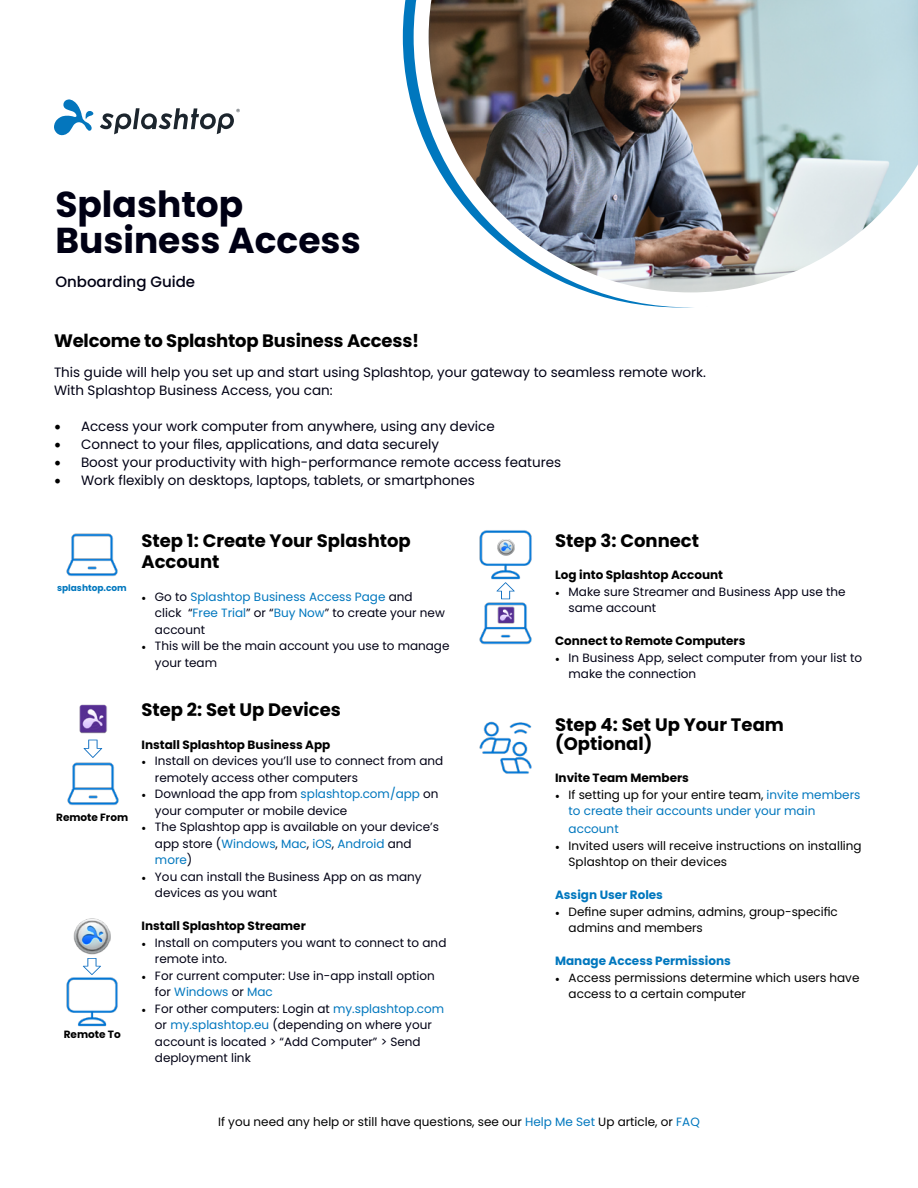
<style>
.page{position:relative;width:918px;height:1188px;background:#fff}
.page>*{position:absolute;margin:0;border:0;box-sizing:border-box;transform-origin:0 0}
.t1{font:700 36px/36px "Poppins";color:#000014}
.t2{font:700 18px/21px "Poppins";color:#000}
.t3{font:500 15px "Poppins";color:#000014}
.t4{font:13.5px/18px "Poppins";color:#000014}
.t5{font:12px/16.5px "Poppins";color:#000014}
.t6{font:12px/16.5px "Poppins";color:#000}
.t7{font:12px/16.5px "Poppins";color:#0077be}
.t8{font:700 12px "Poppins";color:#000}
.t9{font:700 12px "Poppins";color:#0077be}
.t10{font:700 10.5px "Poppins";color:#000}
.t11{font:700 9px "Poppins";color:#0077be}
.s1{font-family:"Minion Pro";font-size:18px;color:#000}
.s2{font-family:"Minion Pro";color:#000}
.s3{color:#000014}
.s4{color:#0077be}
.s5{color:#000}
.s6{font-family:"Minion Pro"}
</style>
<div class="page">
<img style="left:479px;top:599px;width:53px;height:46px">
<svg style="left:100px;top:108px;width:140px;height:26px"></svg>
<svg style="left:54px;top:99px;width:40px;height:36px"></svg>
<img style="left:497px;top:606px;width:17px;height:17px">
<img style="left:66px;top:533px;width:52px;height:44px">
<img style="left:479px;top:530px;width:53px;height:50px">
<img style="left:479px;top:721px;width:53px;height:53px">
<svg style="left:496px;top:582px;width:19px;height:17px"></svg>
<img style="left:66px;top:977px;width:52px;height:50px">
<svg style="left:83px;top:958px;width:18px;height:17px"></svg>
<img style="left:74px;top:918px;width:36px;height:37px">
<img style="left:67px;top:762px;width:52px;height:44px">
<svg style="left:84px;top:740px;width:18px;height:18px"></svg>
<img style="left:79px;top:704px;width:28px;height:30px">
<svg style="left:403px;top:0;width:11px;height:113px"></svg>
<img style="left:414px;top:0;width:504px;height:307px">
<h1 class="t1" style="left:55px;top:186px;width:307px">Splashtop<br>Business Access</h1>
<p class="t3" style="left:55px;top:273px;width:141px">Onboarding Guide</p>
<h2 class="t2" style="left:54px;top:330px;width:367px">Welcome to Splashtop Business Access!</h2>
<p class="t4" style="left:54px;top:363px;width:654px">This guide will help you set up and start using Splashtop, your gateway to seamless remote work.<br>With Splashtop Business Access, you can:</p>
<p class="t4" style="left:54px;top:417px;width:442px"><span class="s1">•</span> Access your work computer from anywhere, using any device</p>
<p class="t4" style="left:54px;top:435px;width:386px"><span class="s1">•</span> Connect to your files, applications, and data securely</p>
<p class="t4" style="left:54px;top:453px;width:509px"><span class="s1">•</span> Boost your productivity with high-performance remote access features</p>
<p class="t4" style="left:54px;top:471px;width:422px"><span class="s1">•</span> Work flexibly on desktops, laptops, tablets, or smartphones</p>
<p class="t11" style="left:57px;top:583px;width:71px">splashtop.com</p>
<p class="t10" style="left:56px;top:811px;width:74px">Remote From</p>
<p class="t10" style="left:64px;top:1028px;width:58px">Remote To</p>
<h2 class="t2" style="left:141px;top:530px;width:271px">Step 1: Create Your Splashtop<br>Account</h2>
<p class="t7" style="left:155px;top:588px;width:291px;text-indent:-14px"><span class="s2">•</span> <span class="s3">Go to</span> Splashtop Business Access Page <span class="s3">and<br>click “</span>Free Trial<span class="s3">” or “</span>Buy Now<span class="s3">” to create your new account</span></p>
<p class="t5" style="left:155px;top:638px;width:296px;text-indent:-14px"><span class="s2">•</span> This will be the main account you use to manage your team</p>
<h2 class="t2" style="left:141px;top:700px;width:201px">Step 2: Set Up Devices</h2>
<p class="t8" style="left:141px;top:737px;width:190px">Install Splashtop Business App</p>
<p class="t5" style="left:155px;top:753px;width:290px;text-indent:-14px"><span class="s2">•</span> Install on devices you’ll use to connect from and remotely access other computers</p>
<p class="t5" style="left:155px;top:786px;width:285px;text-indent:-14px"><span class="s2">•</span> Download the app from <span class="s4">splashtop.com/app</span> on your computer or mobile device</p>
<p class="t5" style="left:155px;top:819px;width:286px;text-indent:-14px"><span class="s2">•</span> The Splashtop app is available on your device’s app store (<span class="s4">Windows</span>, <span class="s4">Mac</span>, <span class="s4">iOS</span>, <span class="s4">Android</span> and <span class="s4">more</span>)</p>
<p class="t5" style="left:155px;top:868px;width:268px;text-indent:-14px"><span class="s2">•</span> You can install the Business App on as many devices as you want</p>
<p class="t8" style="left:141px;top:919px;width:166px">Install Splashtop Streamer</p>
<p class="t5" style="left:155px;top:934px;width:293px;text-indent:-14px"><span class="s2">•</span> Install on computers you want to connect to and remote into.</p>
<p class="t5" style="left:155px;top:967px;width:281px;text-indent:-14px"><span class="s2">•</span> For current computer: Use in-app install option for <span class="s4">Windows</span> or <span class="s4">Mac</span></p>
<p class="t5" style="left:155px;top:1000px;width:291px;text-indent:-14px"><span class="s2">•</span> For other computers: Login at <span class="s4">my.splashtop.com </span>or <span class="s4">my.splashtop.eu</span> (depending on where your account is located &gt; “Add Computer” &gt; Send deployment link</p>
<h2 class="t2" style="left:555px;top:530px;width:146px">Step 3: Connect</h2>
<p class="t8" style="left:555px;top:568px;width:170px">Log into Splashtop Account</p>
<p class="t5" style="left:569px;top:583px;width:279px;text-indent:-14px"><span class="s2">•</span> Make sure Streamer and Business App use the same account</p>
<p class="t8" style="left:555px;top:634px;width:192px">Connect to Remote Computers</p>
<p class="t5" style="left:569px;top:649px;width:295px;text-indent:-14px"><span class="s2">•</span> In Business App, select computer from your list to make the connection</p>
<h2 class="t2" style="left:555px;top:715px;width:230px;line-height:19.5px">Step 4: Set Up Your Team (Optional)</h2>
<p class="t8" style="left:555px;top:771px;width:135px">Invite Team Members</p>
<p class="t7" style="left:569px;top:786px;width:293px;text-indent:-14px"><span class="s2">•</span> <span class="s5">If setting up for your entire team,</span> invite members to create their accounts under your main</p>
<p class="t7" style="left:569px;top:821px;width:52px">account</p>
<p class="t6" style="left:569px;top:837px;width:295px;text-indent:-14px"><span class="s6">•</span> Invited users will receive instructions on installing<br>Splashtop on their devices</p>
<p class="t9" style="left:555px;top:888px;width:109px">Assign User Roles</p>
<p class="t6" style="left:569px;top:903px;width:271px;text-indent:-14px"><span class="s6">•</span> Define super admins, admins, group-specific admins and members</p>
<p class="t9" style="left:555px;top:954px;width:177px">Manage Access Permissions</p>
<p class="t6" style="left:569px;top:969px;width:292px;text-indent:-14px"><span class="s6">•</span> Access permissions determine which users have access to a certain computer</p>
<p class="t6" style="left:218px;top:1113px;width:483px">If you need any help or still have questions, see our <span class="s4">Help Me Set</span> Up article, or <span class="s4">FAQ</span></p>
</div>
